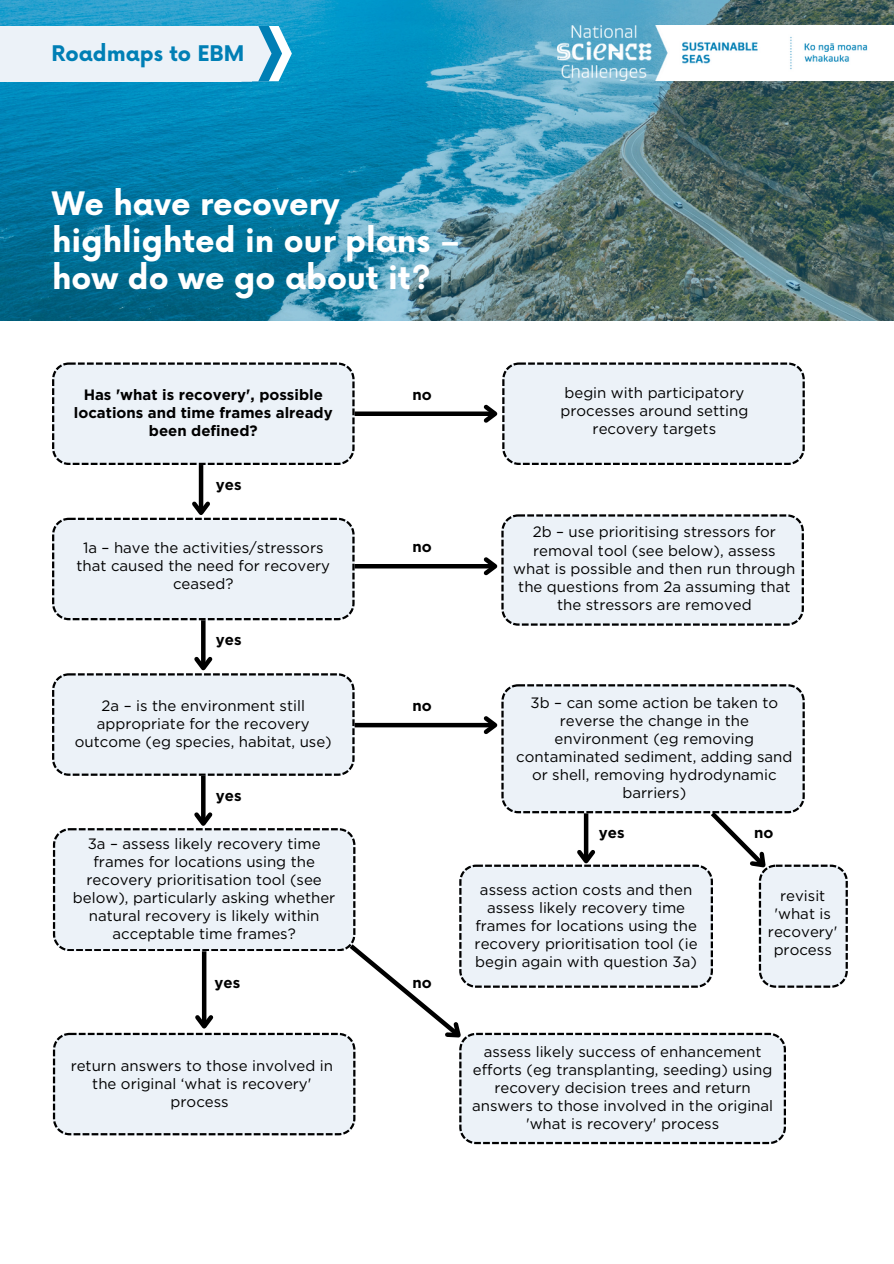
<style>
.page{position:relative;width:894px;height:1264px;background:#fff}
.page>*{position:absolute;margin:0;border:0;box-sizing:border-box;transform-origin:0 0}
.t1{font:700 31.5px/37.2px "Now";color:#fff}
.t2{font:700 21px "Now";color:#007fb5}
.t3{font:15px/18px "Gotham";color:#000;text-align:center}
.t4{font:700 15px/18px "Gotham";color:#000;text-align:center}
</style>
<div class="page">
<img style="left:0;top:0;width:893px;height:321px">
<div style="left:0;top:26px;width:251px;height:55px;background:#ecf2f8"></div>
<svg style="left:251px;top:26px;width:41px;height:55px"></svg>
<img style="left:557px;top:26px;width:336px;height:55px">
<div style="left:52px;top:362px;width:302px;height:103px;background:#ecf2f8"></div>
<div style="left:354px;top:411px;width:141px;height:5px;background:#000"></div>
<svg style="left:479px;top:362px;width:325px;height:103px;background:#e3e8ee"></svg>
<hr style="left:199px;top:465px;width:4px;height:48px;background:#000">
<svg style="left:52px;top:497px;width:302px;height:123px"></svg>
<hr style="left:354px;top:564px;width:141px;height:4px;background:#000">
<svg style="left:479px;top:514px;width:324px;height:111px;background:#e5eaef"></svg>
<svg style="left:201px;top:620px;width:4px;height:32px"></svg>
<svg style="left:52px;top:652px;width:795px;height:492px"></svg>
<h2 class="t2" style="left:51px;top:42px;width:194px">Roadmaps to EBM</h2>
<p class="t1" style="left:52px;top:186px;width:410px">We have recovery highlighted in our plans – how do we go about it?</p>
<h1 class="t4" style="left:74px;top:386px;width:260px">Has 'what is recovery', possible locations and time frames already been defined?</h1>
<p class="t4" style="left:216px;top:475px;width:27px">yes</p>
<h3 class="t3" style="left:76px;top:538px;width:255px">1a – have the activities/stressors that caused the need for recovery ceased?</h3>
<h3 class="t4" style="left:216px;top:630px;width:27px">yes</h3>
<p class="t3" style="left:75px;top:696px;width:258px">2a – is the environment still appropriate for the recovery outcome (eg species, habitat, use)</p>
<h3 class="t4" style="left:216px;top:786px;width:27px">yes</h3>
<h3 class="t3" style="left:73px;top:834px;width:264px">3a – assess likely recovery time frames for locations using the recovery prioritisation tool (see below), particularly asking whether natural recovery is likely within acceptable time frames?</h3>
<p class="t4" style="left:214px;top:974px;width:27px">yes</p>
<h3 class="t3" style="left:71px;top:1056px;width:264px">return answers to those involved in the original ‘what is recovery' process</h3>
<h3 class="t4" style="left:412px;top:386px;width:21px">no</h3>
<h3 class="t4" style="left:412px;top:537px;width:21px">no</h3>
<p class="t4" style="left:412px;top:696px;width:21px">no</p>
<h3 class="t4" style="left:412px;top:974px;width:21px">no</h3>
<p class="t3" style="left:560px;top:383px;width:189px">begin with participatory processes around setting recovery targets</p>
<p class="t3" style="left:513px;top:523px;width:283px">2b – use prioritising stressors for removal tool (see below), assess what is possible and then run through the questions from 2a assuming that the stressors are removed</p>
<p class="t3" style="left:516px;top:694px;width:278px">3b – can some action be taken to reverse the change in the environment (eg removing contaminated sediment, adding sand or shell, removing hydrodynamic barriers)</p>
<p class="t4" style="left:598px;top:823px;width:27px">yes</p>
<h3 class="t4" style="left:754px;top:823px;width:21px">no</h3>
<h3 class="t3" style="left:474px;top:880px;width:224px">assess action costs and then assess likely recovery time frames for locations using the recovery prioritisation tool (ie begin again with question 3a)</h3>
<h3 class="t3" style="left:767px;top:886px;width:71px">revisit 'what is recovery' process</h3>
<p class="t3" style="left:472px;top:1042px;width:302px">assess likely success of enhancement efforts (eg transplanting, seeding) using recovery decision trees and return answers to those involved in the original 'what is recovery' process</p>
</div>
